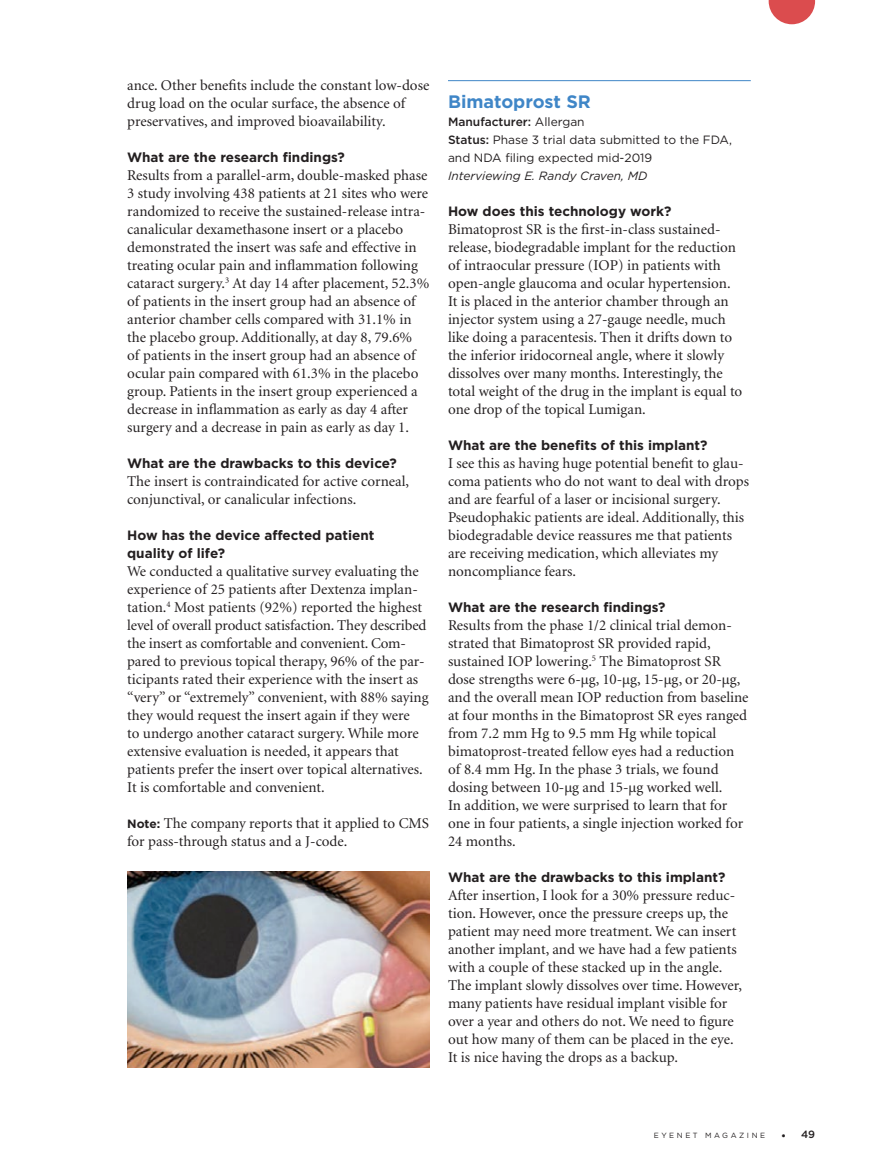
<style>
.page{position:relative;width:878px;height:1175px;background:#fff}
.page>*{position:absolute;margin:0;border:0;box-sizing:border-box;transform-origin:0 0}
.Drug_subhead{font:700 18px "Gotham";color:#3f86c7}
.BODY_text_NO_indent{font:15px/18px "Minion";color:#231f20}
.BODY_text{font:15px/18px "Minion";color:#231f20}
.Subhead{font:700 13.5px/18px "Gotham";color:#231f20}
.MORE_ONLINE_body{font:12px/18px "Gotham";color:#231f20}
.MORE_ONLINE_body-2{font:italic 12px "Gotham";color:#231f20}
.MORE_ONLINE_body-3{font:500 12px "Gotham";color:#231f20}
.t1{font:500 10.5px "Gotham";color:#231f20}
.t2{font:7.5px "Gotham";letter-spacing:.34em;color:#231f20}
.s1{font-family:"Gotham";font-weight:700;font-size:12px}
.s2{font-weight:400}
.s3{font-weight:500}
.s4{font-weight:300;font-size:12px}
</style>
<div class="page">
<svg style="left:768px;top:0;width:47px;height:24px"></svg>
<hr style="left:448px;top:80px;width:302px;height:1px;background:#3f86c7">
<img style="left:127px;top:871px;width:303px;height:196px">
<p class="BODY_text_NO_indent" style="left:127px;top:77px;width:304px">ance. Other benefits include the constant low-dose drug load on the ocular surface, the absence of preservatives, and improved bioavailability.</p>
<p class="Subhead" style="left:127px;top:148px;width:219px">What are the research findings?</p>
<p class="BODY_text_NO_indent" style="left:127px;top:167px;width:304px">Results from a parallel-arm, double-masked phase 3 study involving 438 patients at 21 sites who were randomized to receive the sustained-release intra&shy;canalicular dexamethasone insert or a placebo demonstrated the insert was safe and effective in treating ocular pain and inflammation following cataract surgery.<sup>3</sup> At day 14 after placement, 52.3% of patients in the insert group had an absence of anterior chamber cells compared with 31.1% in the placebo group. Additionally, at day 8, 79.6%<br>of patients in the insert group had an absence of ocular pain compared with 61.3% in the placebo group. Patients in the insert group experienced a decrease in inflammation as early as day 4 after surgery and a decrease in pain as early as day 1.</p>
<p class="Subhead" style="left:127px;top:454px;width:271px">What are the drawbacks to this device?</p>
<p class="BODY_text_NO_indent" style="left:127px;top:473px;width:283px">The insert is contraindicated for active corneal, conjunctival, or canalicular infections.</p>
<p class="Subhead" style="left:127px;top:526px;width:249px">How has the device affected patient quality of life?</p>
<p class="BODY_text_NO_indent" style="left:127px;top:563px;width:303px">We conducted a qualitative survey evaluating the experience of 25 patients after Dextenza implan&shy;tation.<sup>4</sup> Most patients (92%) reported the highest level of overall product satisfaction. They described the insert as comfortable and convenient. Com&shy;pared to previous topical therapy, 96% of the par&shy;ticipants rated their experience with the insert as “very” or “extremely” convenient, with 88% saying they would request the insert again if they were<br>to undergo another cataract surgery. While more extensive evaluation is needed, it appears that patients prefer the insert over topical alternatives.<br>It is comfortable and convenient.</p>
<p class="BODY_text" style="left:127px;top:815px;width:303px"><span class="s1">Note:</span> The company reports that it applied to CMS for pass-through status and a J-code.</p>
<p class="Drug_subhead" style="left:448px;top:90px;width:144px">Bimatoprost SR</p>
<p class="MORE_ONLINE_body-3" style="left:448px;top:114px;width:138px">Manufacturer: <span class="s2">Allergan</span></p>
<p class="MORE_ONLINE_body" style="left:448px;top:130px;width:285px"><span class="s3">Status:</span> Phase 3 trial data submitted to the FDA, and NDA filing expected mid-2019</p>
<p class="MORE_ONLINE_body-2" style="left:448px;top:168px;width:201px">Interviewing E. Randy Craven, MD</p>
<p class="Subhead" style="left:448px;top:202px;width:225px">How does this technology work?</p>
<p class="BODY_text_NO_indent" style="left:448px;top:221px;width:296px">Bimatoprost SR is the first-in-class sustained&shy;release, biodegradable implant for the reduction of intraocular pressure (IOP) in patients with open-angle glaucoma and ocular hypertension.<br>It is placed in the anterior chamber through an injector system using a 27-gauge needle, much like doing a paracentesis. Then it drifts down to the inferior iridocorneal angle, where it slowly dissolves over many months. Interestingly, the total weight of the drug in the implant is equal to one drop of the topical Lumigan.</p>
<p class="Subhead" style="left:448px;top:436px;width:261px">What are the benefits of this implant?</p>
<p class="BODY_text_NO_indent" style="left:448px;top:455px;width:302px">I see this as having huge potential benefit to glau&shy;coma patients who do not want to deal with drops and are fearful of a laser or incisional surgery.<br>Pseudophakic patients are ideal. Additionally, this biodegradable device reassures me that patients are receiving medication, which alleviates my noncompliance fears.</p>
<p class="Subhead" style="left:448px;top:598px;width:219px">What are the research findings?</p>
<p class="BODY_text_NO_indent" style="left:448px;top:617px;width:302px">Results from the phase 1/2 clinical trial demon&shy;strated that Bimatoprost SR provided rapid, sustained IOP lowering.<sup>5</sup> The Bimatoprost SR dose strengths were 6-μg, 10-μg, 15-μg, or 20-μg, and the overall mean IOP reduction from baseline at four months in the Bimatoprost SR eyes ranged from 7.2 mm Hg to 9.5 mm Hg while topical bimatoprost-treated fellow eyes had a reduction of 8.4 mm Hg. In the phase 3 trials, we found dosing between 10-μg and 15-μg worked well.<br>In addition, we were surprised to learn that for one in four patients, a single injection worked for 24 months.</p>
<p class="Subhead" style="left:448px;top:868px;width:279px">What are the drawbacks to this implant?</p>
<p class="BODY_text_NO_indent" style="left:448px;top:887px;width:295px">After insertion, I look for a 30% pressure reduc&shy;tion. However, once the pressure creeps up, the patient may need more treatment. We can insert another implant, and we have had a few patients with a couple of these stacked up in the angle.<br>The implant slowly dissolves over time. However, many patients have residual implant visible for over a year and others do not. We need to figure out how many of them can be placed in the eye.<br>It is nice having the drops as a backup.</p>
<p class="t2" style="left:653px;top:1130px;width:113px">EYENET MAGAZINE</p>
<p class="t1" style="left:781px;top:1127px;width:35px"><span class="s4">•</span> 49</p>
</div>
